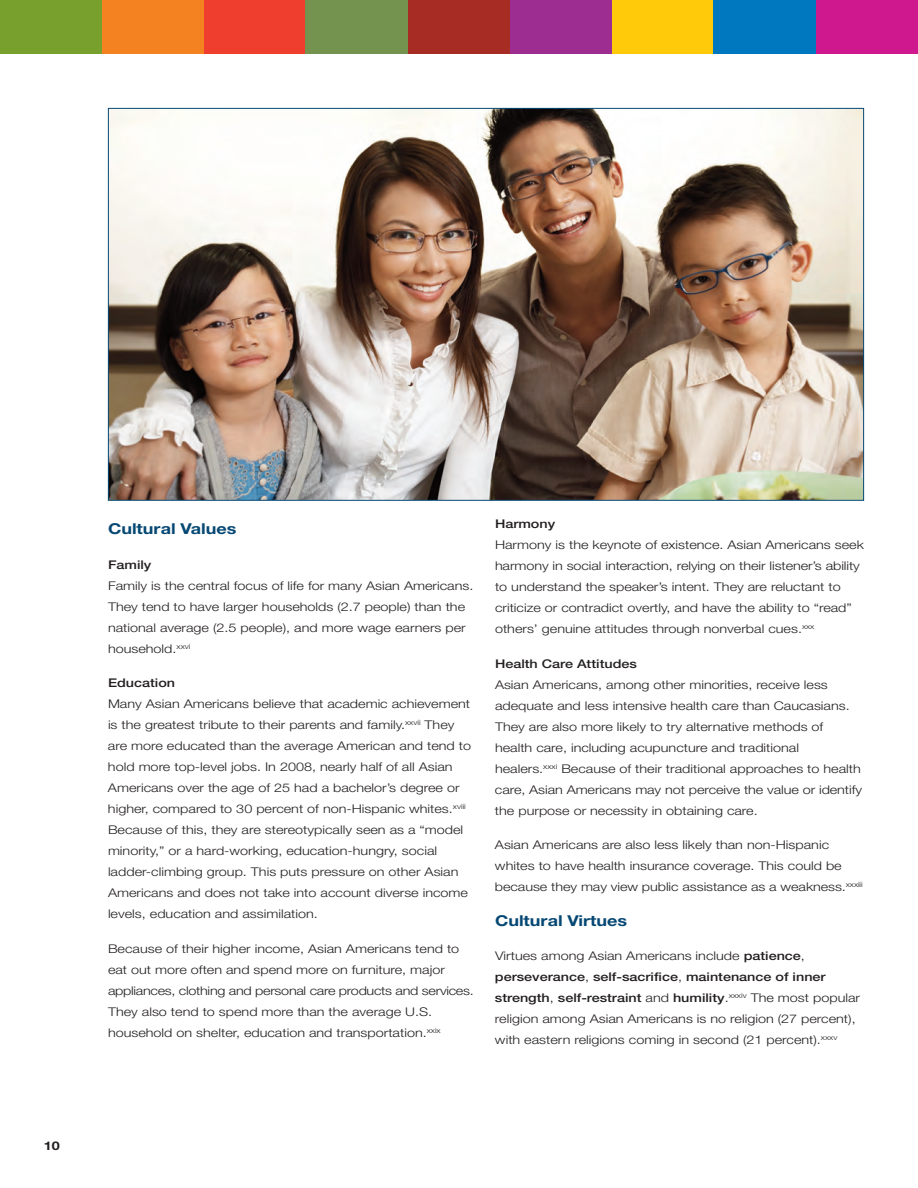
<style>
.page{position:relative;width:918px;height:1188px;background:#fff}
.page>*{position:absolute;margin:0;border:0;box-sizing:border-box;transform-origin:0 0}
.t1{font:700 15px "Helvetica Neue";color:#064874;scale:1.2 1}
.t2{font:300 12px/21px "Helvetica Neue";color:#231f20;scale:1.2 1}
.t3{font:500 12px "Helvetica Neue";color:#231f20;scale:1.2 1}
.t4{font:700 12px "Helvetica Neue";color:#231f20;scale:1.2 1}
.s1{font-weight:500}
</style>
<div class="page">
<div style="left:0;top:0;width:102px;height:54px;background:#77a02d"></div>
<div style="left:102px;top:0;width:102px;height:54px;background:#f58220"></div>
<div style="left:204px;top:0;width:102px;height:54px;background:#ef3e2e"></div>
<div style="left:306px;top:0;width:102px;height:54px;background:#74934f"></div>
<div style="left:408px;top:0;width:102px;height:54px;background:#a72c24"></div>
<div style="left:510px;top:0;width:102px;height:54px;background:#9d2d91"></div>
<div style="left:612px;top:0;width:102px;height:54px;background:#feca0a"></div>
<div style="left:714px;top:0;width:102px;height:54px;background:#0078c0"></div>
<div style="left:816px;top:0;width:102px;height:54px;background:#cf188e"></div>
<img style="left:110px;top:110px;width:752px;height:389px">
<p class="t4" style="left:44px;top:1138px;width:15px">10</p>
<p class="t1" style="left:108px;top:520px;width:109px">Cultural Values</p>
<p class="t3" style="left:108px;top:560px;width:38px">Family</p>
<p class="t2" style="left:108px;top:575px;width:306px">Family is the central focus of life for many Asian Americans.<br>They tend to have larger households (2.7 people) than the national average (2.5 people), and more wage earners per household.<sup>xxvi</sup></p>
<p class="t3" style="left:108px;top:679px;width:57px">Education</p>
<p class="t2" style="left:108px;top:693px;width:304px">Many Asian Americans believe that academic achievement is the greatest tribute to their parents and family.<sup>xxvii</sup> They are more educated than the average American and tend to hold more top-level jobs. In 2008, nearly half of all Asian Americans over the age of 25 had a bachelor’s degree or higher, compared to 30 percent of non-Hispanic whites.<sup>xviii </sup>Because of this, they are stereotypically seen as a “model minority,” or a hard-working, education-hungry, social ladder-climbing group. This puts pressure on other Asian Americans and does not take into account diverse income levels, education and assimilation.</p>
<p class="t2" style="left:108px;top:938px;width:306px">Because of their higher income, Asian Americans tend to eat out more often and spend more on furniture, major appliances, clothing and personal care products and services.<br>They also tend to spend more than the average U.S. household on shelter, education and transportation.<sup>xxix</sup></p>
<p class="t3" style="left:495px;top:520px;width:52px">Harmony</p>
<p class="t2" style="left:495px;top:534px;width:309px">Harmony is the keynote of existence. Asian Americans seek harmony in social interaction, relying on their listener’s ability to understand the speaker’s intent. They are reluctant to criticize or contradict overtly, and have the ability to “read” others’ genuine attitudes through nonverbal cues.<sup>xxx</sup></p>
<p class="t3" style="left:495px;top:659px;width:120px">Health Care Attitudes</p>
<p class="t2" style="left:495px;top:674px;width:307px">Asian Americans, among other minorities, receive less adequate and less intensive health care than Caucasians.<br>They are also more likely to try alternative methods of health care, including acupuncture and traditional healers.<sup>xxxi</sup> Because of their traditional approaches to health care, Asian Americans may not perceive the value or identify the purpose or necessity in obtaining care.</p>
<p class="t2" style="left:495px;top:834px;width:308px">Asian Americans are also less likely than non-Hispanic whites to have health insurance coverage. This could be because they may view public assistance as a weakness.<sup>xxxiii</sup></p>
<p class="t1" style="left:495px;top:911px;width:112px">Cultural Virtues</p>
<p class="t2" style="left:495px;top:945px;width:306px">Virtues among Asian Americans include <span class="s1">patience</span>, <span class="s1">perseverance</span>, <span class="s1">self-sacrifice</span>, <span class="s1">maintenance of inner strength</span>, <span class="s1">self-restraint</span> and <span class="s1">humility</span>.<sup>xxxiv</sup> The most popular religion among Asian Americans is no religion (27 percent), with eastern religions coming in second (21 percent).<sup>xxxv</sup></p>
</div>
